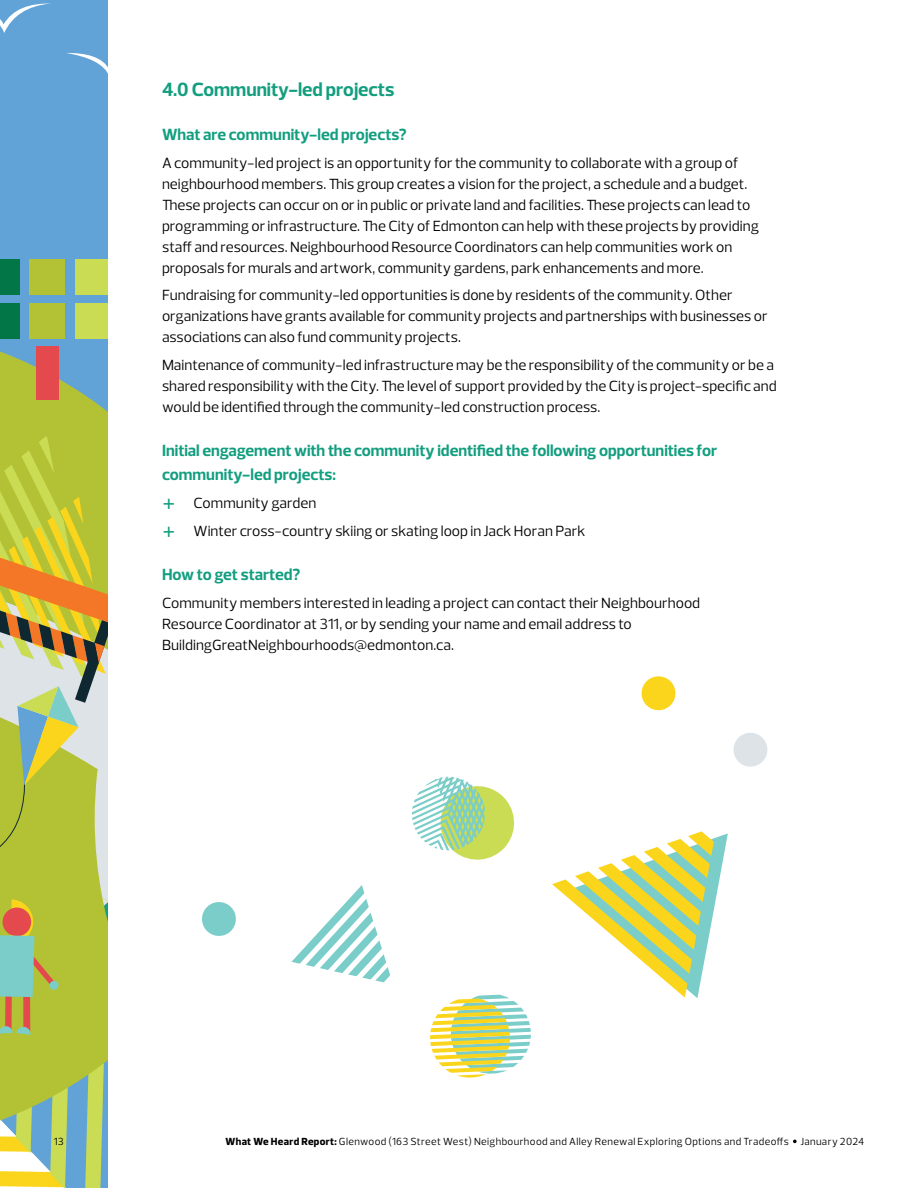
<style>
.page{position:relative;width:918px;height:1188px;background:#fff}
.page>*{position:absolute;margin:0;border:0;box-sizing:border-box;transform-origin:0 0}
.t1{font:700 19.5px "Prelo";letter-spacing:-.005em;color:#129e7f}
.t2{font:700 16.5px/24px "Prelo";color:#129e7f}
.t3{font:15px/21px "Prelo";color:#000}
.t4{font:10.5px "Prelo";letter-spacing:.035em;color:#000}
.s1{font-size:27px;color:#129e7f}
.s2{font-weight:800}
</style>
<div class="page">
<div style="left:0;top:0;width:108px;height:326px;background:#61a2d7"></div>
<svg style="left:0;top:326px;width:108px;height:110px;background:#91b476"></svg>
<svg style="left:0;top:3px;width:51px;height:30px;background:#75addc"></svg>
<svg style="left:66px;top:53px;width:42px;height:25px"></svg>
<div style="left:0;top:259px;width:20px;height:35px;background:#037647"></div>
<div style="left:30px;top:259px;width:35px;height:35px;background:#b3c235"></div>
<div style="left:75px;top:259px;width:33px;height:35px;background:#c9dc53"></div>
<div style="left:0;top:304px;width:20px;height:35px;background:#037647"></div>
<div style="left:30px;top:304px;width:35px;height:35px;background:#b3c235"></div>
<div style="left:75px;top:304px;width:33px;height:35px;background:#c9dc53"></div>
<div style="left:36px;top:346px;width:23px;height:54px;background:#e3494d"></div>
<svg style="left:0;top:436px;width:108px;height:752px;background:#b8bf5a"></svg>
<svg style="left:793px;top:1140px;width:4px;height:3px"></svg>
<svg style="left:733px;top:733px;width:35px;height:34px"></svg>
<svg style="left:202px;top:902px;width:34px;height:34px"></svg>
<svg style="left:412px;top:777px;width:103px;height:83px"></svg>
<svg style="left:641px;top:676px;width:35px;height:35px"></svg>
<svg style="left:430px;top:995px;width:101px;height:83px"></svg>
<svg style="left:552px;top:831px;width:176px;height:167px"></svg>
<svg style="left:291px;top:885px;width:99px;height:98px"></svg>
<h1 class="t1" style="left:162px;top:77px;width:234px">4.0 Community-led projects</h1>
<p class="t2" style="left:162px;top:122px;width:246px">What are community-led projects?</p>
<p class="t3" style="left:162px;top:152px;width:599px">A community-led project is an opportunity for the community to collaborate with a group of neighbourhood members. This group creates a vision for the project, a schedule and a budget.<br>These projects can occur on or in public or private land and facilities. These projects can lead to programming or infrastructure. The City of Edmonton can help with these projects by providing staff and resources. Neighbourhood Resource Coordinators can help communities work on proposals for murals and artwork, community gardens, park enhancements and more.</p>
<p class="t3" style="left:162px;top:285px;width:607px">Fundraising for community-led opportunities is done by residents of the community. Other organizations have grants available for community projects and partnerships with businesses or associations can also fund community projects.</p>
<p class="t3" style="left:162px;top:355px;width:616px">Maintenance of community-led infrastructure may be the responsibility of the community or be a shared responsibility with the City. The level of support provided by the City is project-specific and would be identified through the community-led construction process.</p>
<p class="t2" style="left:162px;top:439px;width:557px">Initial engagement with the community identified the following opportunities for community-led projects:</p>
<p class="t3" style="left:162px;top:489px;width:425px;line-height:27.8px"><span class="s1">+</span> Community garden<br><span class="s1">+</span> Winter cross-country skiing or skating loop in Jack Horan Park</p>
<p class="t2" style="left:162px;top:563px;width:140px">How to get started?</p>
<p class="t3" style="left:162px;top:592px;width:540px">Community members interested in leading a project can contact their Neighbourhood<br>Resource Coordinator at 311, or by sending your name and email address to<br>BuildingGreatNeighbourhoods@edmonton.ca.</p>
<p class="t4" style="left:54px;top:1135px;width:11px">13</p>
<p class="t4" style="left:226px;top:1135px;width:640px"><span class="s2">What We Heard Report:</span> Glenwood (163 Street West) Neighbourhood and Alley Renewal Exploring Options and Tradeoffs January 2024</p>
</div>
